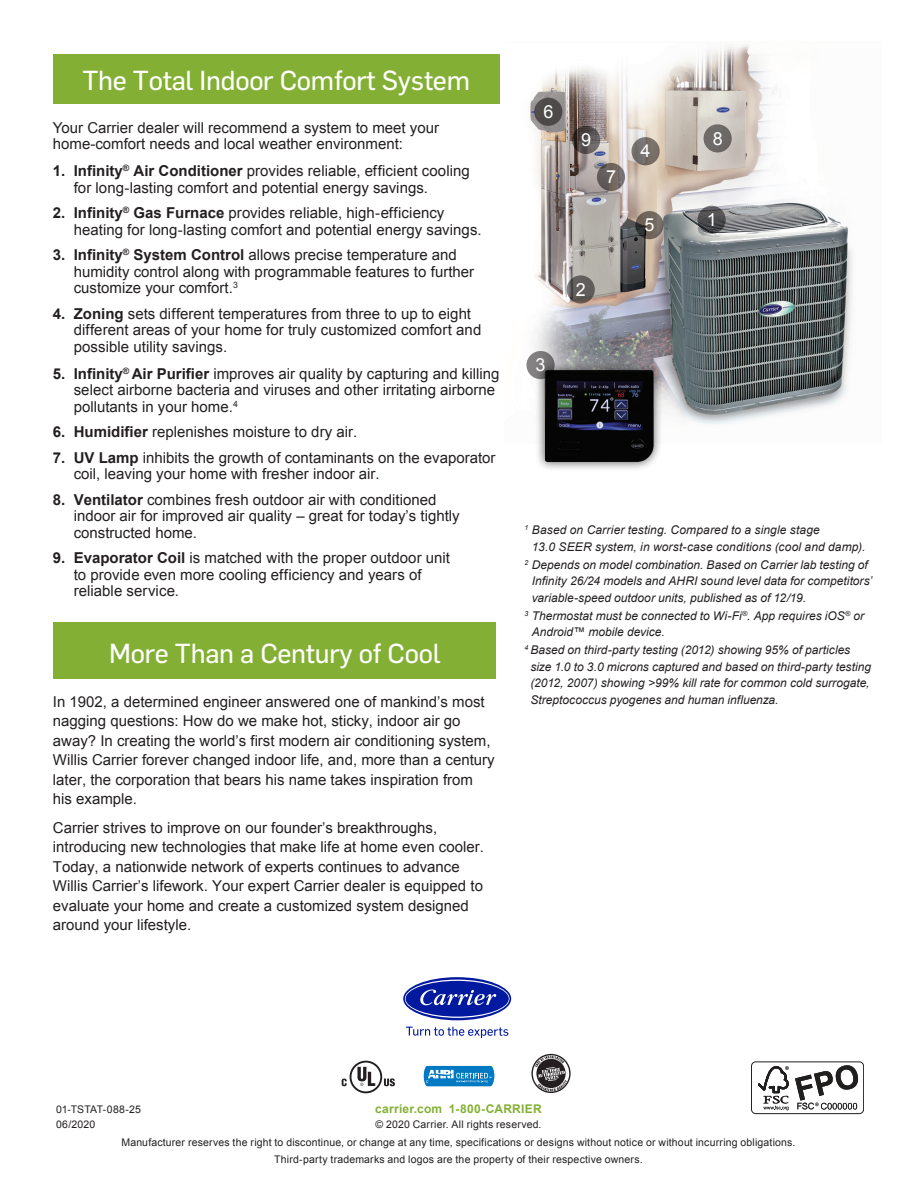
<style>
.page{position:relative;width:918px;height:1188px;background:#fff}
.page>*{position:absolute;margin:0;border:0;box-sizing:border-box;transform-origin:0 0}
.t1{font:27px "Flama Basic";letter-spacing:-.01em;color:#fff}
.t2{font:18px "Arial";color:#fff}
.t3{font:15px/16.5px "Arial";color:#231f20}
.t4{font:italic 12px/16.5px "Arial";letter-spacing:.005em;color:#231f20}
.t5{font:700 12px "Arial";letter-spacing:.02em;color:#83b034}
.t6{font:10.5px "Arial";letter-spacing:.015em;color:#231f20}
.s1{font-weight:700}
</style>
<div class="page">
<svg style="left:406px;top:1027px;width:102px;height:11px"></svg>
<svg style="left:403px;top:977px;width:108px;height:43px"></svg>
<svg style="left:405px;top:980px;width:105px;height:38px"></svg>
<img style="left:526px;top:44px;width:327px;height:381px">
<svg style="left:698px;top:206px;width:28px;height:28px"></svg>
<svg style="left:567px;top:275px;width:28px;height:29px"></svg>
<svg style="left:572px;top:126px;width:28px;height:28px"></svg>
<svg style="left:635px;top:211px;width:29px;height:28px"></svg>
<div style="left:704px;top:124px;width:28px;height:29px;background:#6f6b68;border-radius:50%"></div>
<div style="left:534px;top:98px;width:28px;height:28px;background:#4e4a4a;border-radius:50%"></div>
<svg style="left:632px;top:137px;width:28px;height:28px"></svg>
<svg style="left:597px;top:163px;width:28px;height:28px"></svg>
<div style="left:534px;top:360px;width:129px;height:111px;background:#231f20;opacity:.75"></div>
<img style="left:544px;top:370px;width:110px;height:92px">
<svg style="left:527px;top:351px;width:28px;height:28px"></svg>
<svg style="left:357px;top:1067px;width:18px;height:19px"></svg>
<div style="left:350px;top:1061px;width:32px;height:32px;border:2px solid #231f20;border-radius:50%"></div>
<svg style="left:342px;top:1079px;width:5px;height:7px"></svg>
<svg style="left:384px;top:1078px;width:11px;height:8px"></svg>
<svg style="left:423px;top:1065px;width:72px;height:22px"></svg>
<div style="left:53px;top:55px;width:447px;height:49px;background:#83b034"></div>
<div style="left:53px;top:622px;width:443px;height:57px;background:#83b034"></div>
<svg style="left:531px;top:1054px;width:40px;height:39px"></svg>
<div style="left:751px;top:1061px;width:113px;height:53px;border:1px solid #211e1e;border-radius:4px"></div>
<svg style="left:758px;top:1066px;width:31px;height:44px"></svg>
<svg style="left:795px;top:1065px;width:64px;height:45px"></svg>
<p class="t1" style="left:82px;top:61px;width:389px">The Total Indoor Comfort System</p>
<p class="t3" style="left:53px;top:119px;width:388px">Your Carrier dealer will recommend a system to meet your</p>
<p class="t3" style="left:53px;top:136px;width:352px">home-comfort needs and local weather environment:</p>
<p class="t3" style="left:74px;top:163px;width:397px;text-indent:-21px"><span class="s1">1. Infinity</span><sup>®</sup> <span class="s1">Air Conditioner</span> provides reliable, efficient cooling for long-lasting comfort and potential energy savings.</p>
<p class="t3" style="left:74px;top:205px;width:409px;text-indent:-21px"><span class="s1">2. Infinity</span><sup>®</sup> <span class="s1">Gas Furnace</span> provides reliable, high-efficiency heating for long-lasting comfort and potential energy savings.</p>
<p class="t3" style="left:74px;top:247px;width:402px;text-indent:-21px"><span class="s1">3. Infinity</span><sup>®</sup> <span class="s1">System Control</span> allows precise temperature and humidity control along with programmable features to further customize your comfort.<sup>3</sup></p>
<p class="t3" style="left:74px;top:305px;width:409px;text-indent:-21px"><span class="s1">4. Zoning</span> sets different temperatures from three to up to eight different areas of your home for truly customized comfort and possible utility savings.</p>
<p class="t3" style="left:74px;top:365px;width:427px;text-indent:-21px"><span class="s1">5. Infinity</span><sup>®</sup> <span class="s1">Air Purifier</span> improves air quality by capturing and killing select airborne bacteria and viruses and other irritating airborne pollutants in your home.<sup>4</sup></p>
<p class="t3" style="left:53px;top:424px;width:306px"><span class="s1">6. Humidifier</span> replenishes moisture to dry air.</p>
<p class="t3" style="left:74px;top:449px;width:423px;text-indent:-21px"><span class="s1">7. UV Lamp</span> inhibits the growth of contaminants on the evaporator coil, leaving your home with fresher indoor air.</p>
<p class="t3" style="left:74px;top:491px;width:387px;text-indent:-21px"><span class="s1">8. Ventilator</span> combines fresh outdoor air with conditioned indoor air for improved air quality – great for today’s tightly constructed home.</p>
<p class="t3" style="left:74px;top:550px;width:378px;text-indent:-21px"><span class="s1">9. Evaporator Coil</span> is matched with the proper outdoor unit to provide even more cooling efficiency and years of reliable service.</p>
<p class="t1" style="left:109px;top:634px;width:333px">More Than a Century of Cool</p>
<p class="t3" style="left:53px;top:692px;width:443px;line-height:19.5px">In 1902, a determined engineer answered one of mankind’s most nagging questions: How do we make hot, sticky, indoor air go away? In creating the world’s first modern air conditioning system, Willis Carrier forever changed indoor life, and, more than a century later, the corporation that bears his name takes inspiration from his example.</p>
<p class="t3" style="left:53px;top:818px;width:433px;line-height:19.5px">Carrier strives to improve on our founder’s breakthroughs, introducing new technologies that make life at home even cooler.<br>Today, a nationwide network of experts continues to advance Willis Carrier’s lifework. Your expert Carrier dealer is equipped to evaluate your home and create a customized system designed around your lifestyle.</p>
<p class="t2" style="left:543px;top:100px;width:12px">6</p>
<p class="t2" style="left:581px;top:128px;width:12px">9</p>
<p class="t2" style="left:606px;top:165px;width:12px">7</p>
<p class="t2" style="left:536px;top:353px;width:12px">3</p>
<p class="t2" style="left:576px;top:278px;width:12px">2</p>
<p class="t2" style="left:641px;top:139px;width:12px">4</p>
<p class="t2" style="left:644px;top:213px;width:12px">5</p>
<p class="t2" style="left:713px;top:127px;width:12px">8</p>
<p class="t2" style="left:707px;top:208px;width:12px">1</p>
<p class="t4" style="left:532px;top:522px;width:335px;text-indent:-7px"><sup>1</sup> Based on Carrier testing. Compared to a single stage<br>13.0 SEER system, in worst-case conditions (cool and damp).</p>
<p class="t4" style="left:532px;top:557px;width:342px;text-indent:-7px"><sup>2</sup> Depends on model combination. Based on Carrier lab testing of<br>Infinity 26/24 models and AHRI sound level data for competitors’ variable-speed outdoor units, published as of 12/19.</p>
<p class="t4" style="left:532px;top:608px;width:334px;text-indent:-7px"><sup>3</sup> Thermostat must be connected to Wi-Fi<sup>®</sup>. App requires iOS<sup>®</sup> or<br>Android™ mobile device.</p>
<p class="t4" style="left:530px;top:642px;width:342px;text-indent:-6px"><sup>4</sup> Based on third-party testing (2012) showing 95% of particles size 1.0 to 3.0 microns captured and based on third-party testing (2012, 2007) showing &gt;99% kill rate for common cold surrogate, Streptococcus pyogenes and human influenza.</p>
<p class="t5" style="left:375px;top:1101px;width:168px">carrier.com 1-800-CARRIER</p>
<p class="t6" style="left:375px;top:1118px;width:168px">© 2020 Carrier. All rights reserved.</p>
<p class="t6" style="left:121px;top:1136px;width:676px">Manufacturer reserves the right to discontinue, or change at any time, specifications or designs without notice or without incurring obligations.</p>
<p class="t6" style="left:274px;top:1152px;width:370px">Third-party trademarks and logos are the property of their respective owners.</p>
<p class="t6" style="left:56px;top:1102px;width:86px">01-TSTAT-088-25</p>
<p class="t6" style="left:56px;top:1117px;width:41px">06/2020</p>
</div>
